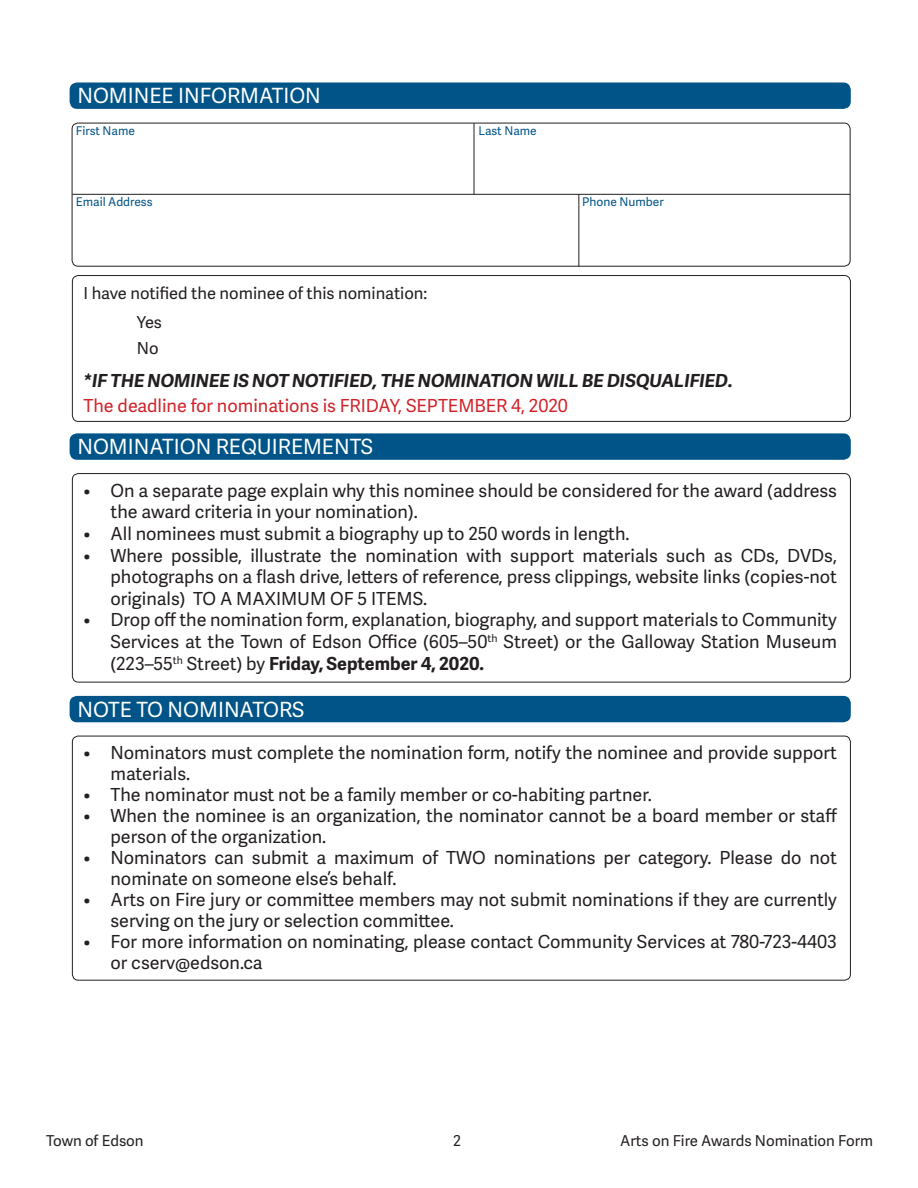
<style>
.page{position:relative;width:918px;height:1188px;background:#fff}
.page>*{position:absolute;margin:0;border:0;box-sizing:border-box;transform-origin:0 0}
.t1{font:21px "Adelle Sans";color:#fff}
.t2{font:18px/21.6px "Adelle Sans";color:#231f20}
.t3{font:italic 700 18px "Adelle Sans";color:#231f20}
.t4{font:18px "Adelle Sans";color:#d1232a}
.t5{font:16.5px "Adelle Sans";color:#231f20}
.t6{font:15px "Adelle Sans";color:#231f20}
.t7{font:12px "Adelle Sans";color:#015487}
.s1{font-weight:700}
</style>
<div class="page">
<div style="left:72px;top:123px;width:779px;height:144px;border:1px solid #231f20;border-radius:6px"></div>
<hr style="left:72px;top:194px;width:778px;height:1px;background:#231f20">
<hr style="left:474px;top:123px;width:1px;height:71px;background:#231f20">
<hr style="left:578px;top:194px;width:1px;height:73px;background:#231f20">
<div style="left:72px;top:275px;width:779px;height:147px;border:1px solid #231f20;border-radius:6px"></div>
<div style="left:70px;top:82px;width:781px;height:27px;background:#015487;border-radius:8px"></div>
<div style="left:70px;top:433px;width:781px;height:27px;background:#015487;border-radius:8px"></div>
<div style="left:72px;top:473px;width:779px;height:209px;border:1px solid #231f20;border-radius:6px"></div>
<div style="left:70px;top:696px;width:781px;height:26px;background:#015487;border-radius:8px"></div>
<div style="left:72px;top:736px;width:779px;height:245px;border:1px solid #231f20;border-radius:6px"></div>
<p class="t1" style="left:77px;top:81px;width:245px">NOMINEE INFORMATION</p>
<p class="t7" style="left:76px;top:122px;width:61px">First Name</p>
<p class="t7" style="left:478px;top:122px;width:60px">Last Name</p>
<p class="t7" style="left:76px;top:194px;width:78px">Email Address</p>
<p class="t7" style="left:582px;top:194px;width:83px">Phone Number</p>
<p class="t5" style="left:84px;top:281px;width:345px">I have notified the nominee of this nomination:</p>
<p class="t5" style="left:137px;top:311px;width:27px">Yes</p>
<p class="t5" style="left:137px;top:336px;width:23px">No</p>
<p class="t3" style="left:84px;top:368px;width:651px">*IF THE NOMINEE IS NOT NOTIFIED, THE NOMINATION WILL BE DISQUALIFIED.</p>
<p class="t4" style="left:84px;top:393px;width:486px">The deadline for nominations is FRIDAY, SEPTEMBER 4, 2020</p>
<p class="t1" style="left:77px;top:432px;width:297px">NOMINATION REQUIREMENTS</p>
<p class="t2" style="left:111px;top:479px;width:728px;text-indent:-27px">• On a separate page explain why this nominee should be considered for the award (address the award criteria in your nomination).</p>
<p class="t2" style="left:84px;top:522px;width:548px">• All nominees must submit a biography up to 250 words in length.</p>
<p class="t2" style="left:111px;top:544px;width:728px;text-align:justify;text-indent:-27px">• Where possible, illustrate the nomination with support materials such as CDs, DVDs, photographs on a flash drive, letters of reference, press clippings, website links (copies-not originals) TO A MAXIMUM OF 5 ITEMS.</p>
<p class="t2" style="left:111px;top:609px;width:728px;text-align:justify;text-indent:-27px">• Drop off the nomination form, explanation, biography, and support materials to Community Services at the Town of Edson Office (605–50<sup>th</sup> Street) or the Galloway Station Museum (223–55<sup>th</sup> Street) by <span class="s1">Friday, September 4, 2020.</span></p>
<p class="t1" style="left:77px;top:694px;width:229px">NOTE TO NOMINATORS</p>
<p class="t2" style="left:111px;top:742px;width:728px;line-height:21px;text-indent:-27px">• Nominators must complete the nomination form, notify the nominee and provide support materials.</p>
<p class="t2" style="left:84px;top:784px;width:570px">• The nominator must not be a family member or co-habiting partner.</p>
<p class="t2" style="left:111px;top:805px;width:728px;line-height:21px;text-indent:-27px">• When the nominee is an organization, the nominator cannot be a board member or staff person of the organization.</p>
<p class="t2" style="left:111px;top:847px;width:728px;line-height:21px;text-indent:-27px">• Nominators can submit a maximum of TWO nominations per category. Please do not nominate on someone else’s behalf.</p>
<p class="t2" style="left:111px;top:889px;width:728px;line-height:21px;text-indent:-27px">• Arts on Fire jury or committee members may not submit nominations if they are currently serving on the jury or selection committee.</p>
<p class="t2" style="left:111px;top:931px;width:728px;line-height:21px;text-indent:-27px">• For more information on nominating, please contact Community Services at 780-723-4403 or cserv@edson.ca</p>
<p class="t6" style="left:46px;top:1130px;width:99px">Town of Edson</p>
<p class="t6" style="left:453px;top:1130px;width:9px">2</p>
<p class="t6" style="left:620px;top:1130px;width:255px">Arts on Fire Awards Nomination Form</p>
</div>
